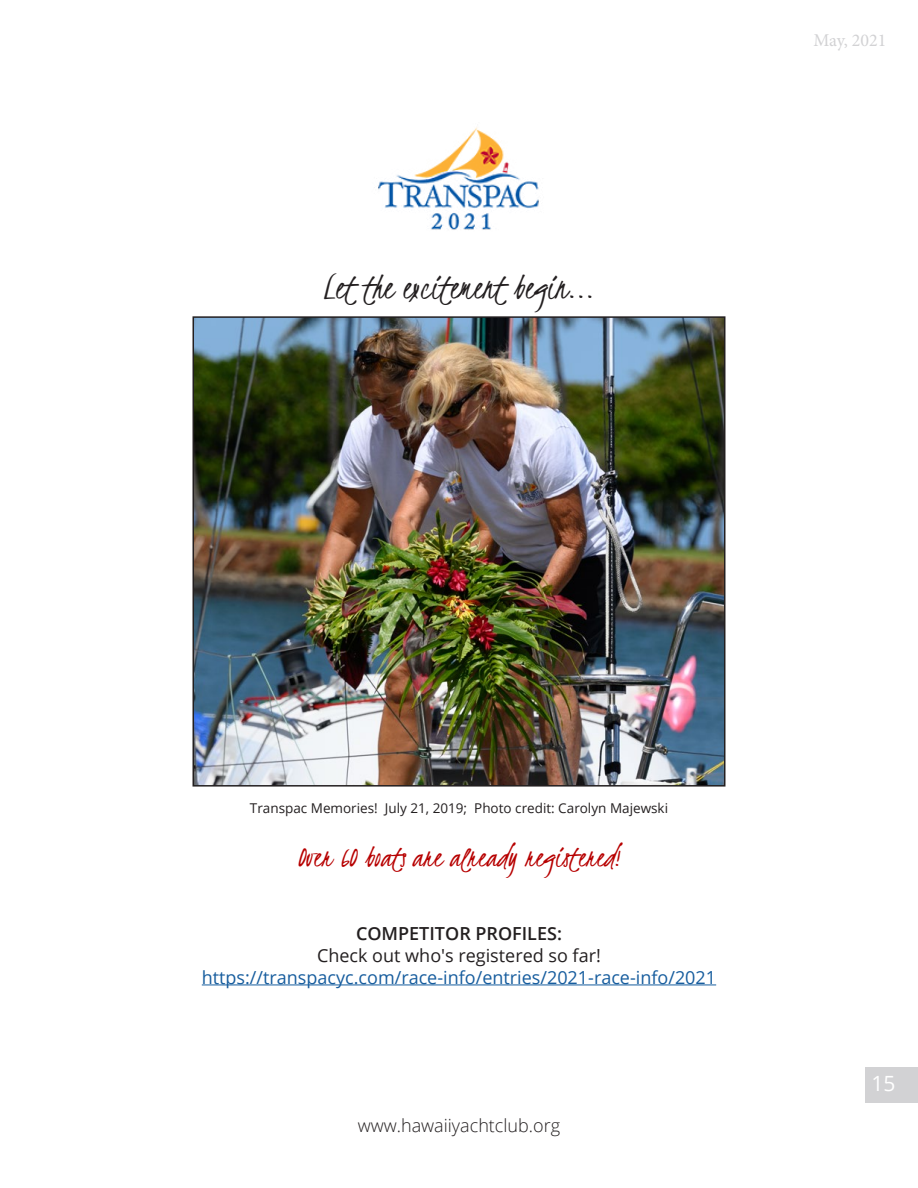
<style>
.page{position:relative;width:918px;height:1188px;background:#fff}
.page>*{position:absolute;margin:0;border:0;box-sizing:border-box;transform-origin:0 0}
.t1{font:37.5px "Kristi";color:#231f20}
.t2{font:31.5px "Kristi";color:#b70000;scale:1.04 1}
.t3{font:21px "Open Sans";color:#fff}
.t4{font:18px/21.6px "Open Sans";color:#175d9e;text-align:center}
.t5{font:300 18px "Open Sans";color:#231f20}
.t6{font:18px "Minion Pro";color:#d2d2d4}
.t7{font:13.5px "Open Sans";color:#231f20}
.s1{font-weight:600;color:#231f20}
.s2{color:#231f20}
.s3{font-family:"Helvetica Neue";font-size:27px}
</style>
<div class="page">
<div style="left:866px;top:1068px;width:52px;height:35px;background:#d2d2d4"></div>
<img style="left:378px;top:127px;width:161px;height:103px">
<hr style="left:202px;top:984px;width:514px;height:1px;background:#175d9e">
<img style="left:196px;top:319px;width:526px;height:465px">
<div style="left:193px;top:316px;width:532px;height:471px;border:2px solid #231f20"></div>
<p class="t1" style="left:324px;top:263px;width:272px">Let the excitement begin...</p>
<p class="t6" style="left:813px;top:29px;width:75px">May, 2021</p>
<p class="t7" style="left:250px;top:799px;width:420px">Transpac Memories! July 21, 2019; Photo credit: Carolyn Majewski</p>
<p class="t2" style="left:297px;top:837px;width:313px">Over 60 boats are already registered!</p>
<p class="t4" style="left:202px;top:923px;width:516px"><span class="s1">COMPETITOR PROFILES:<br></span><span class="s2">Check out who's registered so far! </span>https://transpacyc.com/race-info/entries/2021-race-info/2021</p>
<p class="t5" style="left:358px;top:1113px;width:204px">www.hawaiiyachtclub.org</p>
<p class="t3" style="left:871px;top:1069px;width:26px">1 5<span class="s3">15</span></p>
</div>
